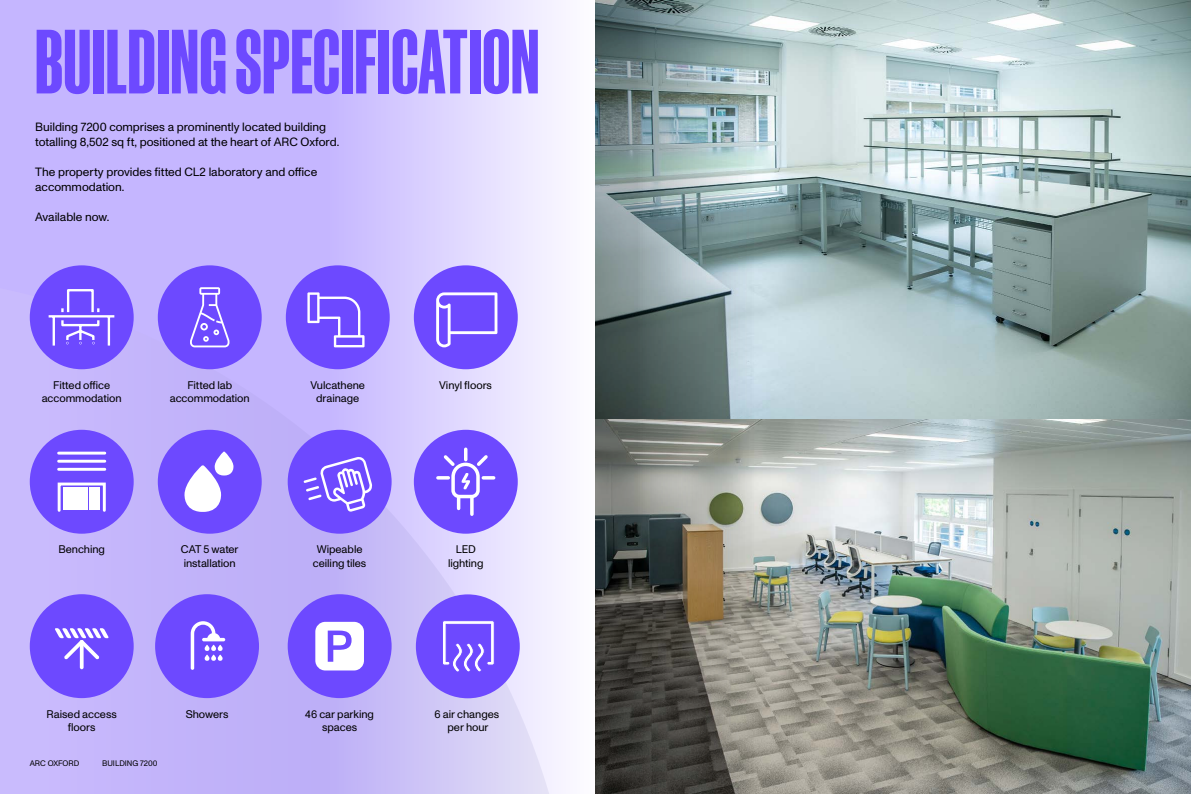
<style>
.page{position:relative;width:1191px;height:794px;background:#fff}
.page>*{position:absolute;margin:0;border:0;box-sizing:border-box;transform-origin:0 0}
.t1{font:700 86px "Manuka";color:#6d49ff}
.t2{font:12px/15px "ABC Monument Grotesk";letter-spacing:-.005em;color:#000}
.t3{font:11.1px/13.3px "ABC Monument Grotesk";letter-spacing:-.005em;color:#000;text-align:center}
.t4{font:8px "ABC Monument Grotesk";color:#000}
</style>
<div class="page">
<svg style="left:0;top:0;width:563px;height:273px;background:#cfc3ff"></svg>
<svg style="left:0;top:273px;width:563px;height:521px;background:#cec2fb"></svg>
<div style="left:158px;top:265px;width:104px;height:104px;background:#6d49ff;border-radius:50%"></div>
<svg style="left:190px;top:287px;width:39px;height:60px"></svg>
<div style="left:30px;top:265px;width:104px;height:104px;background:#6d49ff;border-radius:50%"></div>
<div style="left:286px;top:265px;width:104px;height:104px;background:#6d49ff;border-radius:50%"></div>
<svg style="left:307px;top:292px;width:57px;height:55px"></svg>
<div style="left:414px;top:265px;width:104px;height:104px;background:#6d49ff;border-radius:50%"></div>
<svg style="left:436px;top:292px;width:61px;height:55px"></svg>
<div style="left:30px;top:430px;width:104px;height:103px;background:#6d49ff;border-radius:50%"></div>
<div style="left:58px;top:482px;width:48px;height:30px;border:3px solid #fff"></div>
<div style="left:63px;top:487px;width:25px;height:23px;background:#fff"></div>
<div style="left:89px;top:487px;width:11px;height:23px;background:#fff"></div>
<hr style="left:59px;top:468px;width:46px;height:3px;background:#fff">
<hr style="left:59px;top:460px;width:46px;height:3px;background:#fff">
<hr style="left:59px;top:451px;width:46px;height:3px;background:#fff">
<div style="left:30px;top:594px;width:104px;height:104px;background:#6d49ff;border-radius:50%"></div>
<svg style="left:80px;top:643px;width:4px;height:26px"></svg>
<div style="left:414px;top:430px;width:104px;height:103px;background:#6d49ff;border-radius:50%"></div>
<hr style="left:470px;top:498px;width:3px;height:16px;background:#fff">
<svg style="left:438px;top:449px;width:56px;height:59px"></svg>
<svg style="left:55px;top:628px;width:54px;height:31px"></svg>
<div style="left:288px;top:430px;width:103px;height:103px;background:#6d49ff;border-radius:50%"></div>
<svg style="left:303px;top:457px;width:69px;height:55px"></svg>
<svg style="left:158px;top:430px;width:104px;height:103px;background:#9378fd"></svg>
<svg style="left:288px;top:594px;width:103px;height:104px"></svg>
<svg style="left:155px;top:594px;width:104px;height:104px;background:#8668fd"></svg>
<svg style="left:48px;top:289px;width:67px;height:57px"></svg>
<img style="left:825px;top:0;width:366px;height:794px">
<img style="left:595px;top:0;width:230px;height:794px">
<div style="left:416px;top:594px;width:104px;height:104px;background:#6d49ff;border-radius:50%"></div>
<svg style="left:442px;top:621px;width:53px;height:72px"></svg>
<h1 class="t1" style="left:35px;top:17px;width:506px">BUILDING SPECIFICATION</h1>
<p class="t2" style="left:35px;top:120px;width:305px">Building 7200 comprises a prominently located building totalling 8,502 sq ft, positioned at the heart of ARC Oxford.</p>
<p class="t2" style="left:35px;top:165px;width:283px">The property provides fitted CL2 laboratory and office accommodation.</p>
<p class="t2" style="left:35px;top:210px;width:76px">Available now.</p>
<p class="t3" style="left:42px;top:378px;width:81px">Fitted office accommodation</p>
<p class="t3" style="left:170px;top:378px;width:81px">Fitted lab accommodation</p>
<p class="t3" style="left:310px;top:378px;width:56px">Vulcathene drainage</p>
<p class="t3" style="left:439px;top:378px;width:54px">Vinyl floors</p>
<p class="t3" style="left:58px;top:543px;width:48px">Benching</p>
<p class="t3" style="left:181px;top:543px;width:59px;text-align:left">CAT 5 water installation</p>
<p class="t3" style="left:313px;top:543px;width:55px">Wipeable ceiling tiles</p>
<p class="t3" style="left:448px;top:543px;width:37px">LED lighting</p>
<p class="t3" style="left:47px;top:707px;width:72px">Raised access floors</p>
<p class="t3" style="left:186px;top:707px;width:44px">Showers</p>
<p class="t3" style="left:305px;top:707px;width:70px">46 car parking spaces</p>
<p class="t4" style="left:30px;top:759px;width:51px">ARC OXFORD</p>
<p class="t4" style="left:102px;top:759px;width:57px">BUILDING 7200</p>
<p class="t3" style="left:434px;top:707px;width:66px">6 air changes per hour</p>
</div>
